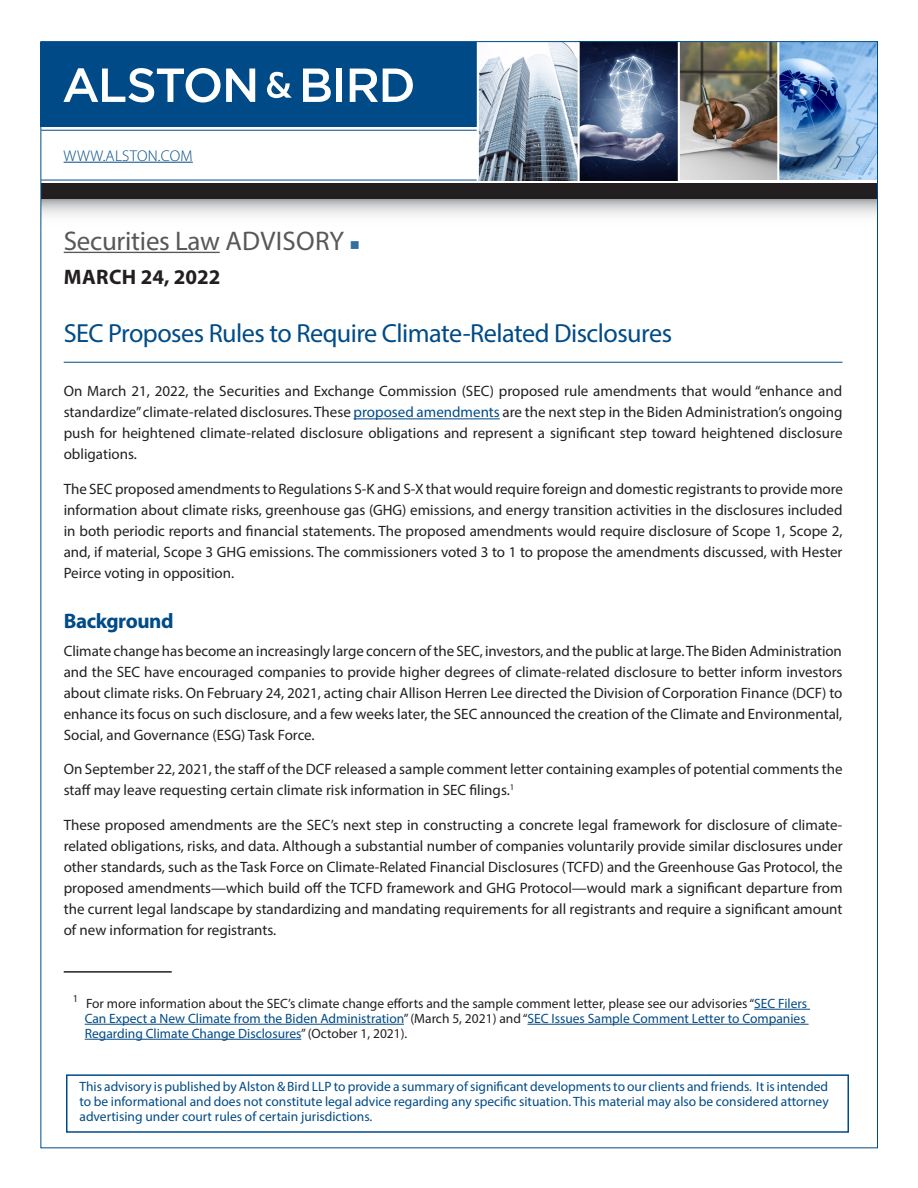
<style>
.page{position:relative;width:918px;height:1188px;background:#fff}
.page>*{position:absolute;margin:0;border:0;box-sizing:border-box;transform-origin:0 0}
.t1{font:27px "Myriad Pro";letter-spacing:-.01em;color:#57585a}
.t2{font:26.25px "Myriad Pro";letter-spacing:-.02em;color:#004b87}
.t3{font:700 21px "Myriad Pro";letter-spacing:.01em;color:#231f20}
.t4{font:700 21px "Myriad Pro";letter-spacing:-.02em;color:#004b87}
.t5{font:300 15.6px "Myriad Pro";letter-spacing:.02em;color:#004b87}
.t6{font:15px/21px "Myriad Pro";color:#231f20;text-align:justify}
.Body_Text{font:13.5px/15px "Myriad Pro";color:#004b87;text-align:justify}
.t7{font:13.5px/15px "Myriad Pro";color:#231f20;text-align:justify}
.s1{color:#336f9f}
.s2{color:#004b87}
</style>
<div class="page">
<svg style="left:42px;top:199px;width:834px;height:17px"></svg>
<div style="left:40px;top:42px;width:836px;height:85px;background:#004b87"></div>
<hr style="left:41px;top:130px;width:436px;height:1px;background:#004b87">
<hr style="left:41px;top:180px;width:436px;height:1px;background:#004b87">
<div style="left:41px;top:183px;width:837px;height:16px;background:#231f20"></div>
<img style="left:479px;top:43px;width:397px;height:137px">
<hr style="left:578px;top:42px;width:2px;height:139px;background:#fff">
<hr style="left:678px;top:42px;width:2px;height:139px;background:#fff">
<hr style="left:777px;top:42px;width:2px;height:139px;background:#fff">
<hr style="left:477px;top:41px;width:2px;height:139px;background:#fff">
<svg style="left:63px;top:68px;width:192px;height:35px"></svg>
<svg style="left:267px;top:72px;width:25px;height:26px"></svg>
<svg style="left:303px;top:69px;width:28px;height:33px"></svg>
<div style="left:336px;top:69px;width:6px;height:33px;background:#fff"></div>
<svg style="left:350px;top:69px;width:63px;height:33px"></svg>
<hr style="left:64px;top:162px;width:129px;height:1px;background:#004b87">
<div style="left:66px;top:1074px;width:783px;height:59px;border:2px solid #004b87"></div>
<hr style="left:64px;top:252px;width:156px;height:1px;background:#57585a">
<hr style="left:64px;top:362px;width:779px;height:1px;background:#004b87">
<hr style="left:354px;top:418px;width:146px;height:1px;background:#004b87">
<hr style="left:64px;top:971px;width:108px;height:2px;background:#231f20">
<hr style="left:754px;top:1009px;width:56px;height:1px;background:#004b87">
<hr style="left:85px;top:1024px;width:319px;height:1px;background:#004b87">
<hr style="left:527px;top:1024px;width:282px;height:1px;background:#004b87">
<hr style="left:85px;top:1039px;width:216px;height:1px;background:#004b87">
<p class="t5" style="left:64px;top:147px;width:131px">WWW.ALSTON.COM</p>
<h1 class="t1" style="left:64px;top:224px;width:298px">Securities Law ADVISORY <span class="s1">■</span></h1>
<h3 class="t3" style="left:64px;top:263px;width:158px">MARCH 24, 2022</h3>
<h2 class="t2" style="left:64px;top:317px;width:610px">SEC Proposes Rules to Require Climate-Related Disclosures</h2>
<p class="t6" style="left:64px;top:381px;width:780px">On March 21, 2022, the Securities and Exchange Commission (SEC) proposed rule amendments that would “enhance and standardize” climate-related disclosures. These <span class="s2">proposed amendments</span> are the next step in the Biden Administration’s ongoing push for heightened climate-related disclosure obligations and represent a significant step toward heightened disclosure obligations.</p>
<p class="t6" style="left:64px;top:478px;width:781px">The SEC proposed amendments to Regulations S-K and S-X that would require foreign and domestic registrants to provide more information about climate risks, greenhouse gas (GHG) emissions, and energy transition activities in the disclosures included in both periodic reports and financial statements. The proposed amendments would require disclosure of Scope 1, Scope 2, and, if material, Scope 3 GHG emissions. The commissioners voted 3 to 1 to propose the amendments discussed, with Hester Peirce voting in opposition.</p>
<h3 class="t4" style="left:64px;top:607px;width:111px">Background</h3>
<p class="t6" style="left:64px;top:640px;width:780px">Climate change has become an increasingly large concern of the SEC, investors, and the public at large. The Biden Administration and the SEC have encouraged companies to provide higher degrees of climate-related disclosure to better inform investors about climate risks. On February 24, 2021, acting chair Allison Herren Lee directed the Division of Corporation Finance (DCF) to enhance its focus on such disclosure, and a few weeks later, the SEC announced the creation of the Climate and Environmental, Social, and Governance (ESG) Task Force.</p>
<p class="t6" style="left:64px;top:758px;width:780px">On September 22, 2021, the staff of the DCF released a sample comment letter containing examples of potential comments the staff may leave requesting certain climate risk information in SEC filings.<sup>1</sup></p>
<p class="t6" style="left:64px;top:814px;width:780px">These proposed amendments are the SEC’s next step in constructing a concrete legal framework for disclosure of climate&shy;related obligations, risks, and data. Although a substantial number of companies voluntarily provide similar disclosures under other standards, such as the Task Force on Climate-Related Financial Disclosures (TCFD) and the Greenhouse Gas Protocol, the proposed amendments—which build off the TCFD framework and GHG Protocol—would mark a significant departure from the current legal landscape by standardizing and mandating requirements for all registrants and require a significant amount of new information for registrants.</p>
<p class="t7" style="left:85px;top:996px;width:724px;text-indent:-12px"><sup>1</sup> For more information about the SEC’s climate change efforts and the sample comment letter, please see our advisories “<span class="s2">SEC Filers Can Expect a New Climate from the Biden Administration</span>” (March 5, 2021) and “<span class="s2">SEC Issues Sample Comment Letter to Companies Regarding Climate Change Disclosures</span>” (October 1, 2021).</p>
<p class="Body_Text" style="left:80px;top:1079px;width:751px">This advisory is published by Alston &amp; Bird LLP to provide a summary of significant developments to our clients and friends. It is intended to be informational and does not constitute legal advice regarding any specific situation. This material may also be considered attorney advertising under court rules of certain jurisdictions.</p>
</div>
